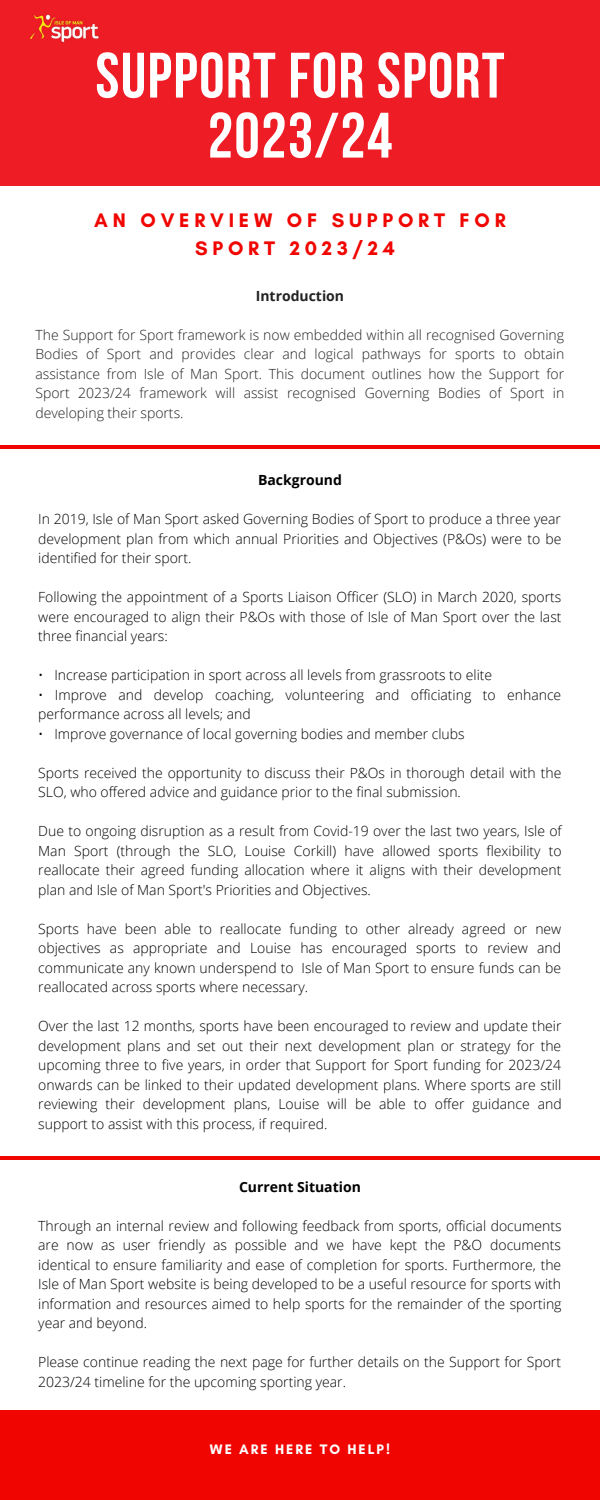
<style>
.page{position:relative;width:600px;height:1500px;background:#fff}
.page>*{position:absolute;margin:0;border:0;box-sizing:border-box;transform-origin:0 0}
.t1{font:700 64.1px/60px "Bebas Neue";letter-spacing:.02em;color:#fff;text-align:center}
.t2{font:700 20px/27.8px "Glacial Indifference";letter-spacing:.24em;color:#f00500;text-align:center}
.t3{font:300 14px/19.5px "Open Sans";color:#000;text-align:justify}
.t4{font:300 14px/19.5px "Open Sans";color:#222;text-align:justify}
.t5{font:700 14px "Open Sans";color:#000}
.t6{font:700 14px "Glacial Indifference";letter-spacing:.14em;color:#fff}
.t7{font:700 14px "Open Sans";color:#222}
</style>
<div class="page">
<div style="left:0;top:0;width:600px;height:186px;background:#ee1c25"></div>
<div style="left:0;top:1410px;width:600px;height:90px;background:#f00500"></div>
<hr style="left:0;top:445px;width:600px;height:4px;background:#f00500">
<hr style="left:0;top:1156px;width:600px;height:4px;background:#f00500">
<img style="left:29px;top:14px;width:70px;height:29px">
<h1 class="t1" style="left:95px;top:52px;width:411px">SUPPORT FOR SPORT<br>2023/24</h1>
<h2 class="t2" style="left:94px;top:206px;width:413px">AN OVERVIEW OF SUPPORT FOR<br>SPORT 2023/24</h2>
<p class="t7" style="left:256px;top:286px;width:90px">Introduction</p>
<p class="t4" style="left:35px;top:325px;width:530px">The Support for Sport framework is now embedded within all recognised Governing Bodies of Sport and provides clear and logical pathways for sports to obtain assistance from Isle of Man Sport. This document outlines how the Support for Sport 2023/24 framework will assist recognised Governing Bodies of Sport in developing their sports.</p>
<p class="t5" style="left:258px;top:470px;width:85px">Background</p>
<p class="t3" style="left:38px;top:509px;width:525px">In 2019, Isle of Man Sport asked Governing Bodies of Sport to produce a three year development plan from which annual Priorities and Objectives (P&amp;Os) were to be identified for their sport.</p>
<p class="t3" style="left:38px;top:587px;width:525px">Following the appointment of a Sports Liaison Officer (SLO) in March 2020, sports were encouraged to align their P&amp;Os with those of Isle of Man Sport over the last three financial years:</p>
<p class="t3" style="left:38px;top:665px;width:455px">• Increase participation in sport across all levels from grassroots to elite</p>
<p class="t3" style="left:38px;top:684px;width:525px">• Improve and develop coaching, volunteering and officiating to enhance performance across all levels; and</p>
<p class="t3" style="left:38px;top:723px;width:428px">• Improve governance of local governing bodies and member clubs</p>
<p class="t3" style="left:38px;top:762px;width:525px">Sports received the opportunity to discuss their P&amp;Os in thorough detail with the<br>SLO, who offered advice and guidance prior to the final submission.</p>
<p class="t3" style="left:38px;top:821px;width:525px">Due to ongoing disruption as a result from Covid-19 over the last two years, Isle of Man Sport (through the SLO, Louise Corkill) have allowed sports flexibility to reallocate their agreed funding allocation where it aligns with their development plan and Isle of Man Sport's Priorities and Objectives.</p>
<p class="t3" style="left:38px;top:918px;width:525px">Sports have been able to reallocate funding to other already agreed or new objectives as appropriate and Louise has encouraged sports to review and communicate any known underspend to Isle of Man Sport to ensure funds can be reallocated across sports where necessary.</p>
<p class="t3" style="left:38px;top:1016px;width:525px">Over the last 12 months, sports have been encouraged to review and update their development plans and set out their next development plan or strategy for the upcoming three to five years, in order that Support for Sport funding for 2023/24 onwards can be linked to their updated development plans. Where sports are still reviewing their development plans, Louise will be able to offer guidance and support to assist with this process, if required.</p>
<p class="t5" style="left:239px;top:1177px;width:123px">Current Situation</p>
<p class="t3" style="left:38px;top:1216px;width:525px">Through an internal review and following feedback from sports, official documents are now as user friendly as possible and we have kept the P&amp;O documents identical to ensure familiarity and ease of completion for sports. Furthermore, the Isle of Man Sport website is being developed to be a useful resource for sports with information and resources aimed to help sports for the remainder of the sporting year and beyond.</p>
<p class="t3" style="left:38px;top:1352px;width:524px">Please continue reading the next page for further details on the Support for Sport<br>2023/24 timeline for the upcoming sporting year.</p>
<p class="t6" style="left:210px;top:1441px;width:182px">WE ARE HERE TO HELP!</p>
</div>
